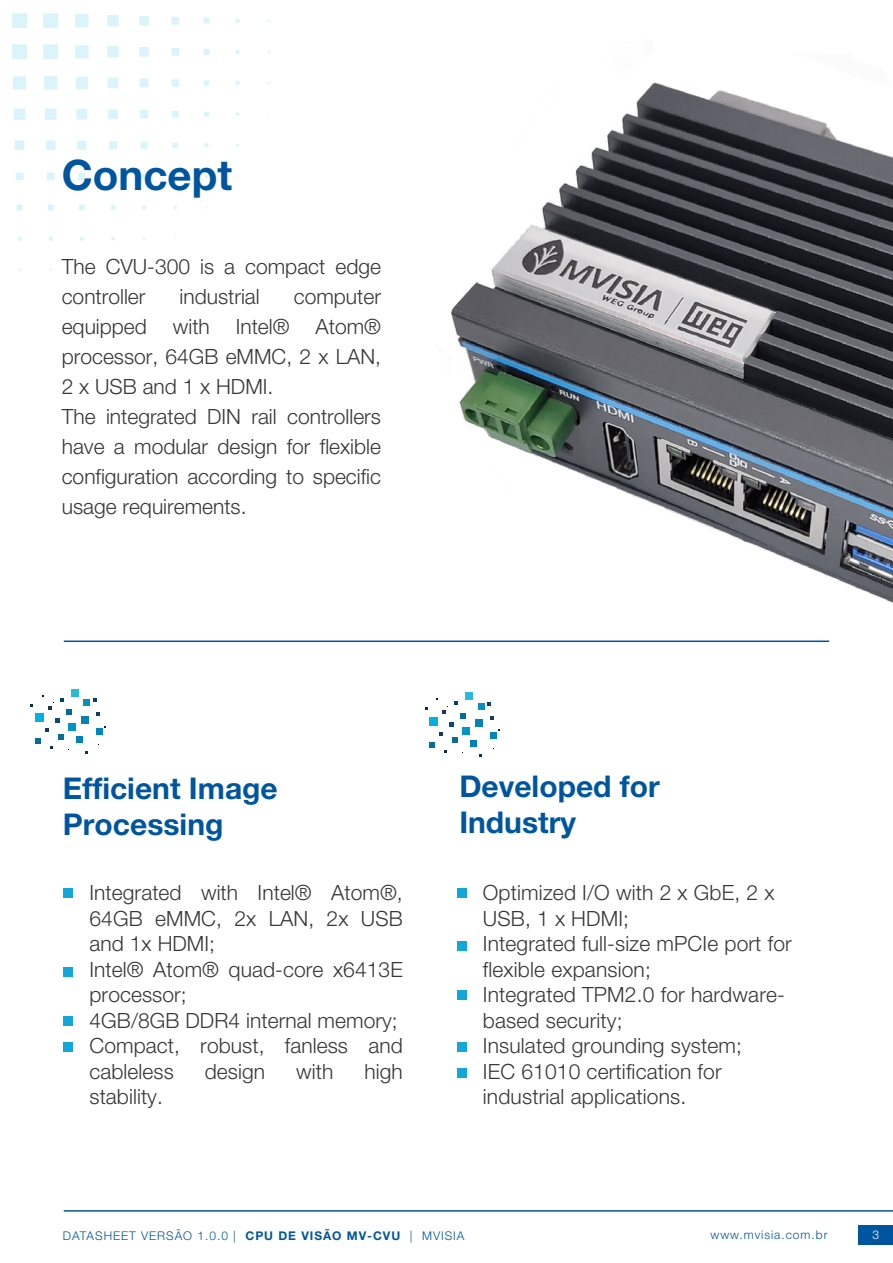
<style>
.page{position:relative;width:893px;height:1263px;background:#fff}
.page>*{position:absolute;margin:0;border:0;box-sizing:border-box;transform-origin:0 0}
.t1{font:700 42px "Helvetica Neue LT Pro";color:#00569e}
.t2{font:700 30px/36px "Helvetica Neue LT Pro";color:#00569e}
.t3{font:300 21px/25.5px "Helvetica Neue LT Pro";letter-spacing:.005em;color:#373737}
.t4{font:300 12px "Helvetica Neue LT Pro";letter-spacing:.08em;color:#00569e}
.t5{font:300 12px "Helvetica Neue LT Pro";color:#fff}
.s1{font-weight:700}
</style>
<div class="page">
<hr style="left:64px;top:1210px;width:829px;height:1px;background:#00569e">
<svg style="left:12px;top:13px;width:258px;height:258px"></svg>
<div style="left:858px;top:1225px;width:35px;height:20px;background:#00569e"></div>
<div style="left:64px;top:889px;width:9px;height:9px;background:#12a6d9"></div>
<div style="left:457px;top:888px;width:9px;height:9px;background:#12a6d9"></div>
<div style="left:64px;top:967px;width:9px;height:9px;background:#12a6d9"></div>
<div style="left:457px;top:941px;width:9px;height:9px;background:#12a6d9"></div>
<div style="left:64px;top:1016px;width:9px;height:10px;background:#12a6d9"></div>
<div style="left:64px;top:1042px;width:9px;height:10px;background:#12a6d9"></div>
<div style="left:457px;top:990px;width:9px;height:9px;background:#12a6d9"></div>
<div style="left:457px;top:1042px;width:9px;height:9px;background:#12a6d9"></div>
<div style="left:457px;top:1068px;width:9px;height:10px;background:#12a6d9"></div>
<div style="left:84px;top:699px;width:6px;height:7px;background:#0891bd"></div>
<div style="left:71px;top:689px;width:7px;height:8px;background:#29bad9"></div>
<svg style="left:60px;top:698px;width:4px;height:3px"></svg>
<svg style="left:49px;top:702px;width:5px;height:8px"></svg>
<div style="left:35px;top:714px;width:8px;height:8px;background:#03b0de"></div>
<svg style="left:93px;top:698px;width:4px;height:4px"></svg>
<svg style="left:66px;top:709px;width:6px;height:6px"></svg>
<svg style="left:55px;top:718px;width:5px;height:5px"></svg>
<svg style="left:45px;top:729px;width:4px;height:3px"></svg>
<svg style="left:35px;top:739px;width:6px;height:5px"></svg>
<svg style="left:96px;top:712px;width:4px;height:4px"></svg>
<div style="left:81px;top:716px;width:7px;height:7px;background:#0882b3"></div>
<div style="left:69px;top:724px;width:7px;height:7px;background:#0394c9"></div>
<svg style="left:58px;top:734px;width:6px;height:5px"></svg>
<div style="left:96px;top:728px;width:7px;height:7px;background:#0087bd"></div>
<div style="left:76px;top:736px;width:7px;height:7px;background:#0082ba"></div>
<div style="left:478px;top:703px;width:6px;height:7px;background:#0891bd"></div>
<div style="left:465px;top:692px;width:8px;height:8px;background:#29bad9"></div>
<svg style="left:454px;top:702px;width:4px;height:3px"></svg>
<div style="left:430px;top:717px;width:8px;height:8px;background:#03b0de"></div>
<svg style="left:487px;top:702px;width:4px;height:3px"></svg>
<svg style="left:461px;top:713px;width:5px;height:5px"></svg>
<svg style="left:449px;top:722px;width:5px;height:4px"></svg>
<svg style="left:439px;top:732px;width:4px;height:3px"></svg>
<svg style="left:429px;top:742px;width:6px;height:6px"></svg>
<svg style="left:490px;top:716px;width:4px;height:3px"></svg>
<div style="left:475px;top:719px;width:8px;height:8px;background:#0882b3"></div>
<div style="left:463px;top:727px;width:7px;height:7px;background:#0394c9"></div>
<svg style="left:452px;top:738px;width:6px;height:5px"></svg>
<div style="left:490px;top:732px;width:7px;height:7px;background:#0087bd"></div>
<div style="left:470px;top:740px;width:7px;height:6px;background:#0082ba"></div>
<hr style="left:64px;top:640px;width:765px;height:2px;background:#00569e">
<img style="left:361px;top:82px;width:532px;height:560px">
<h1 class="t1" style="left:62px;top:149px;width:172px">Concept</h1>
<p class="t3" style="left:62px;top:251px;width:321px;line-height:30px">The CVU-300 is a compact edge controller</p>
<p class="t3" style="left:180px;top:284px;width:82px">industrial</p>
<p class="t3" style="left:62px;top:281px;width:321px;line-height:30px;text-indent:232px">computer equipped with Intel® Atom® processor, 64GB eMMC, 2 x LAN,<br>2 x USB and 1 x HDMI.<br>The integrated DIN rail controllers have a modular design for flexible configuration according to specific usage requirements.</p>
<h2 class="t2" style="left:63px;top:769px;width:216px">Efficient Image<br>Processing</h2>
<p class="t3" style="left:90px;top:880px;width:315px">Integrated with Intel® Atom®,<br>64GB eMMC, 2x LAN, 2x USB and 1x HDMI;<br>Intel® Atom® quad-core x6413E processor;<br>4GB/8GB DDR4 internal memory;<br>Compact, robust, fanless and cableless</p>
<p class="t3" style="left:205px;top:1058px;width:62px">design</p>
<p class="t3" style="left:296px;top:1058px;width:39px">with</p>
<p class="t3" style="left:364px;top:1058px;width:40px">high</p>
<p class="t3" style="left:90px;top:1084px;width:75px">stability.</p>
<h2 class="t2" style="left:459px;top:768px;width:202px">Developed for<br>Industry</h2>
<p class="t3" style="left:483px;top:880px;width:310px">Optimized I/O with 2 x GbE, 2 x<br>USB, 1 x HDMI;<br>Integrated full-size mPCIe port for flexible expansion;<br>Integrated TPM2.0 for hardware&shy;based security;<br>Insulated grounding system;<br>IEC 61010 certification for industrial applications.</p>
<p class="t4" style="left:63px;top:1228px;width:403px">DATASHEET VERSÃO 1.0.0 | <span class="s1">CPU DE VISÃO MV-CVU</span> | MVISIA</p>
<p class="t4" style="left:710px;top:1227px;width:118px">www.mvisia.com.br</p>
<p class="t5" style="left:872px;top:1228px;width:8px">3</p>
</div>
